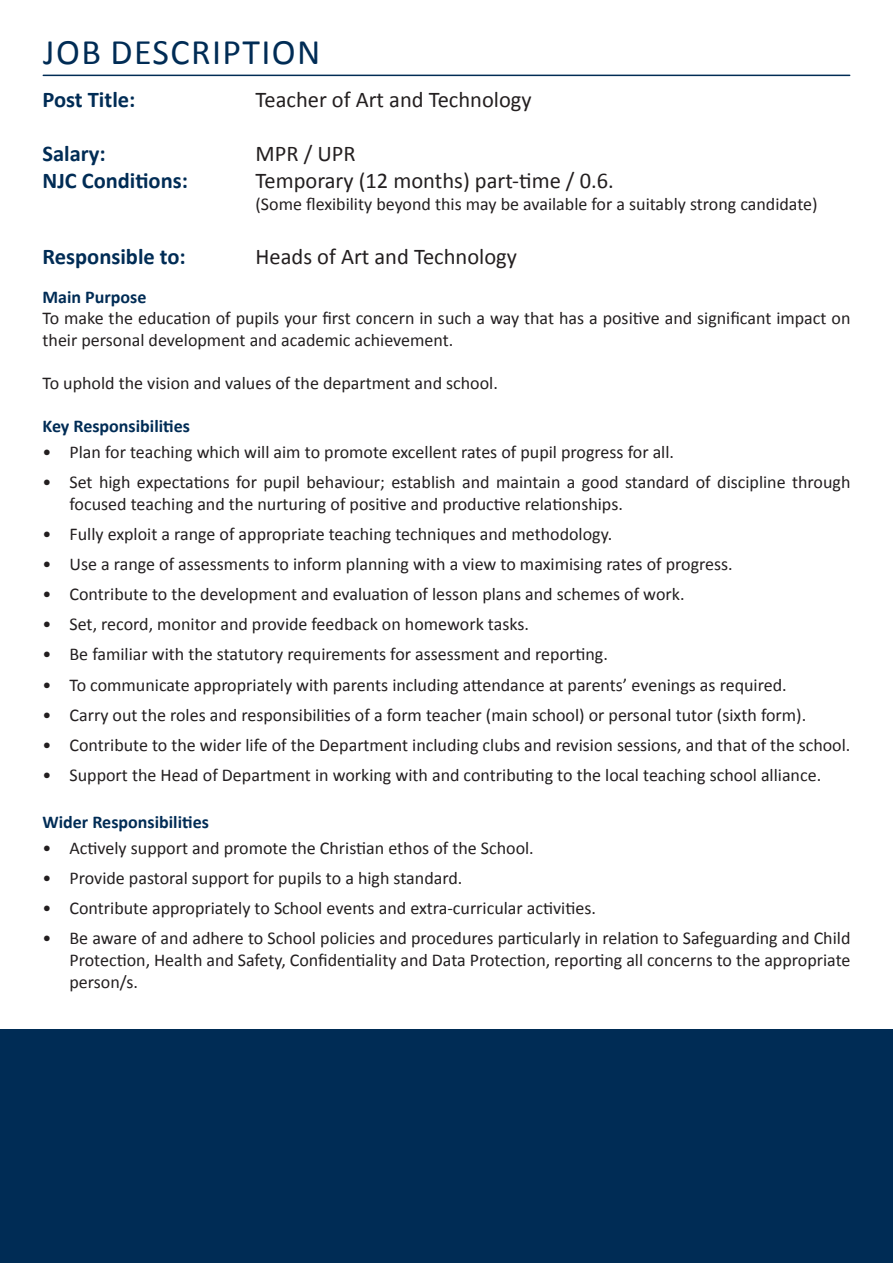
<style>
.page{position:relative;width:893px;height:1263px;background:#fff}
.page>*{position:absolute;margin:0;border:0;box-sizing:border-box;transform-origin:0 0}
.t1{font:36px "Calibri";letter-spacing:.04em;color:#002c55}
.t2{font:22.5px "Calibri";color:#231f20}
.t3{font:700 22.5px "Calibri";color:#002c55}
.t4{font:18px/21.6px "Calibri";color:#231f20}
.t5{font:700 18px "Calibri";color:#002c55}
</style>
<div class="page">
<hr style="left:43px;top:75px;width:807px;height:1px;background:#002c55">
<div style="left:0;top:1029px;width:893px;height:234px;background:#002c55"></div>
<p class="t1" style="left:43px;top:27px;width:279px">JOB DESCRIPTION</p>
<p class="t3" style="left:43px;top:84px;width:94px">Post Title:</p>
<p class="t2" style="left:256px;top:84px;width:278px">Teacher of Art and Technology</p>
<p class="t3" style="left:43px;top:138px;width:65px">Salary:</p>
<p class="t2" style="left:256px;top:138px;width:102px">MPR / UPR</p>
<p class="t3" style="left:43px;top:165px;width:147px">NJC Conditions:</p>
<p class="t2" style="left:256px;top:165px;width:360px">Temporary (12 months) part-time / 0.6.</p>
<p class="t4" style="left:256px;top:193px;width:564px">(Some flexibility beyond this may be available for a suitably strong candidate)</p>
<p class="t3" style="left:43px;top:240px;width:145px">Responsible to:</p>
<p class="t2" style="left:256px;top:241px;width:263px">Heads of Art and Technology</p>
<p class="t5" style="left:43px;top:284px;width:106px">Main Purpose</p>
<p class="t4" style="left:43px;top:307px;width:809px">To make the education of pupils your first concern in such a way that has a positive and significant impact on their personal development and academic achievement.</p>
<p class="t4" style="left:43px;top:372px;width:457px">To uphold the vision and values of the department and school.</p>
<p class="t5" style="left:43px;top:414px;width:149px">Key Responsibilities</p>
<p class="t4" style="left:43px;top:441px;width:633px">• Plan for teaching which will aim to promote excellent rates of pupil progress for all.</p>
<p class="t4" style="left:70px;top:471px;width:782px;text-indent:-27px">• Set high expectations for pupil behaviour; establish and maintain a good standard of discipline through focused teaching and the nurturing of positive and productive relationships.</p>
<p class="t4" style="left:43px;top:523px;width:571px">• Fully exploit a range of appropriate teaching techniques and methodology.</p>
<p class="t4" style="left:43px;top:553px;width:692px">• Use a range of assessments to inform planning with a view to maximising rates of progress.</p>
<p class="t4" style="left:43px;top:583px;width:643px">• Contribute to the development and evaluation of lesson plans and schemes of work.</p>
<p class="t4" style="left:43px;top:613px;width:488px">• Set, record, monitor and provide feedback on homework tasks.</p>
<p class="t4" style="left:43px;top:643px;width:567px">• Be familiar with the statutory requirements for assessment and reporting.</p>
<p class="t4" style="left:43px;top:673px;width:746px">• To communicate appropriately with parents including attendance at parents’ evenings as required.</p>
<p class="t4" style="left:43px;top:703px;width:765px">• Carry out the roles and responsibilities of a form teacher (main school) or personal tutor (sixth form).</p>
<p class="t4" style="left:43px;top:733px;width:809px">• Contribute to the wider life of the Department including clubs and revision sessions, and that of the school.</p>
<p class="t4" style="left:43px;top:763px;width:780px">• Support the Head of Department in working with and contributing to the local teaching school alliance.</p>
<p class="t5" style="left:43px;top:809px;width:168px">Wider Responsibilities</p>
<p class="t4" style="left:43px;top:837px;width:493px">• Actively support and promote the Christian ethos of the School.</p>
<p class="t4" style="left:43px;top:867px;width:421px">• Provide pastoral support for pupils to a high standard.</p>
<p class="t4" style="left:43px;top:897px;width:555px">• Contribute appropriately to School events and extra-curricular activities.</p>
<p class="t4" style="left:70px;top:927px;width:782px;text-align:justify;text-indent:-27px">• Be aware of and adhere to School policies and procedures particularly in relation to Safeguarding and Child Protection, Health and Safety, Confidentiality and Data Protection, reporting all concerns to the appropriate person/s.</p>
</div>
